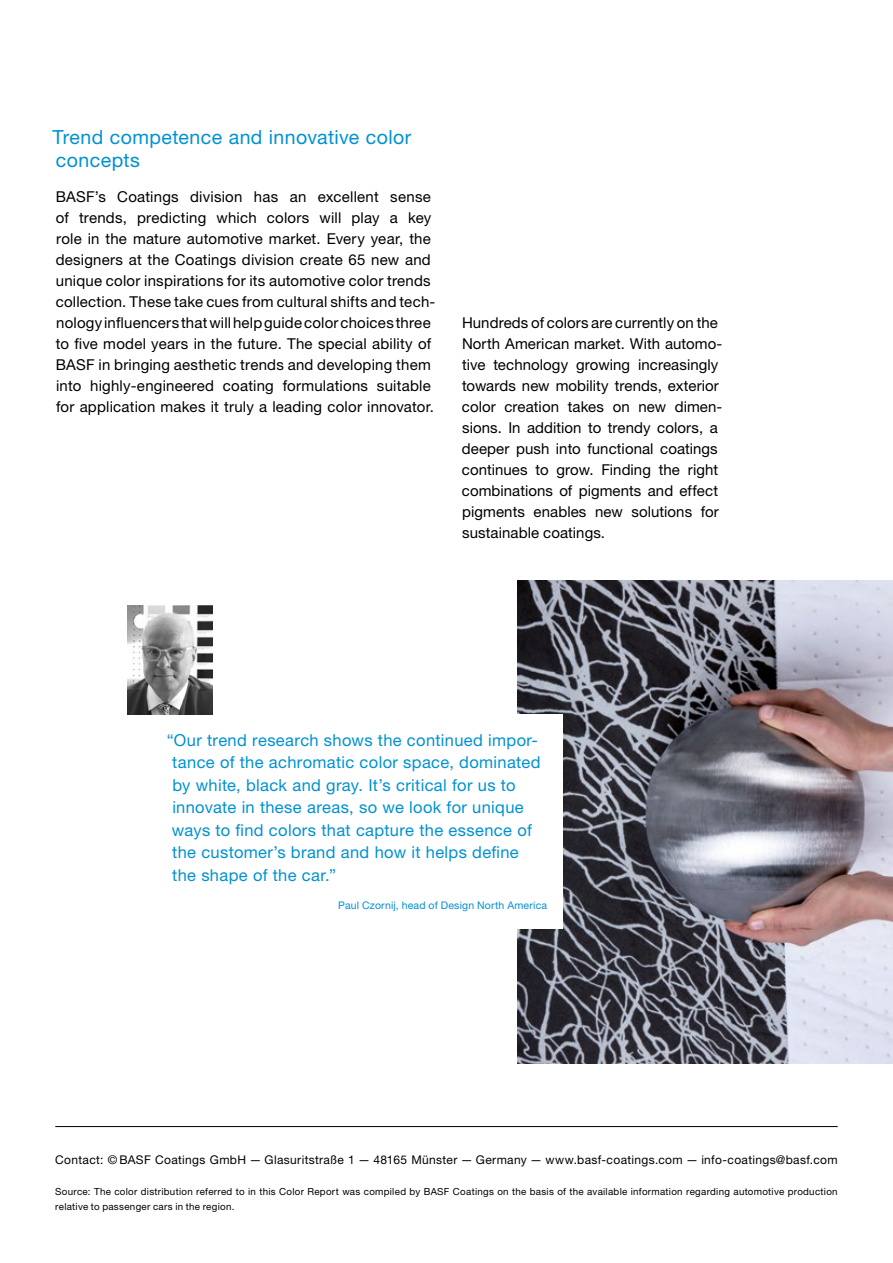
<style>
.page{position:relative;width:893px;height:1263px;background:#fff}
.page>*{position:absolute;margin:0;border:0;box-sizing:border-box;transform-origin:0 0}
.t1{font:19.5px/22.5px "Helvetica Neue LT Pro";letter-spacing:.02em;color:#0091d3}
.t2{font:16.5px/22.5px "Helvetica Neue LT Pro";letter-spacing:.02em;color:#0091d3}
.t3{font:15px/21px "Helvetica Neue LT Pro";letter-spacing:.01em;color:#000}
.t4{font:12px "Helvetica Neue LT Pro";letter-spacing:.03em;color:#000}
.t5{font:10.5px "Helvetica Neue LT Pro";letter-spacing:.02em;color:#0091d3}
.t6{font:9.75px/15px "Helvetica Neue LT Pro";letter-spacing:.03em;color:#000}
</style>
<div class="page">
<img style="left:517px;top:580px;width:376px;height:483px">
<div style="left:156px;top:714px;width:407px;height:215px;background:#fff"></div>
<hr style="left:55px;top:1126px;width:783px;height:1px;background:#000">
<img style="left:127px;top:606px;width:85px;height:108px">
<h1 class="t1" style="left:53px;top:126px;width:360px">Trend competence and innovative color concepts</h1>
<p class="t3" style="left:56px;top:186px;width:381px">BASF’s Coatings division has an excellent sense of trends, predicting which colors will play a key role in the mature automotive market. Every year, the designers at the Coatings division create 65 new and unique color inspirations for its automotive color trends collection. These take cues from cultural shifts and tech&shy;nology influencers that will help guide color choices three to five model years in the future. The special ability of BASF in bringing aesthetic trends and developing them into highly-engineered coating formulations suitable for application makes it truly a leading color innovator.</p>
<p class="t3" style="left:462px;top:312px;width:262px">Hundreds of colors are currently on the North American market. With automo&shy;tive technology growing increasingly towards new mobility trends, exterior color creation takes on new dimen&shy;sions. In addition to trendy colors, a deeper push into functional coatings continues to grow. Finding the right combinations of pigments and effect pigments enables new solutions for sustainable coatings.</p>
<p class="t2" style="left:172px;top:728px;width:370px;text-indent:-5px">“Our trend research shows the continued impor&shy;tance of the achromatic color space, dominated by white, black and gray. It’s critical for us to innovate in these areas, so we look for unique ways to find colors that capture the essence of the customer’s brand and how it helps define the shape of the car.”</p>
<p class="t5" style="left:338px;top:899px;width:210px">Paul Czornij, head of Design North America</p>
<p class="t4" style="left:55px;top:1153px;width:784px">Contact: © BASF Coatings GmbH — Glasuritstraße 1 — 48165 Münster — Germany — www.basf-coatings.com — info-coatings@basf.com</p>
<p class="t6" style="left:55px;top:1184px;width:784px">Source: The color distribution referred to in this Color Report was compiled by BASF Coatings on the basis of the available information regarding automotive production relative to passenger cars in the region.</p>
</div>
